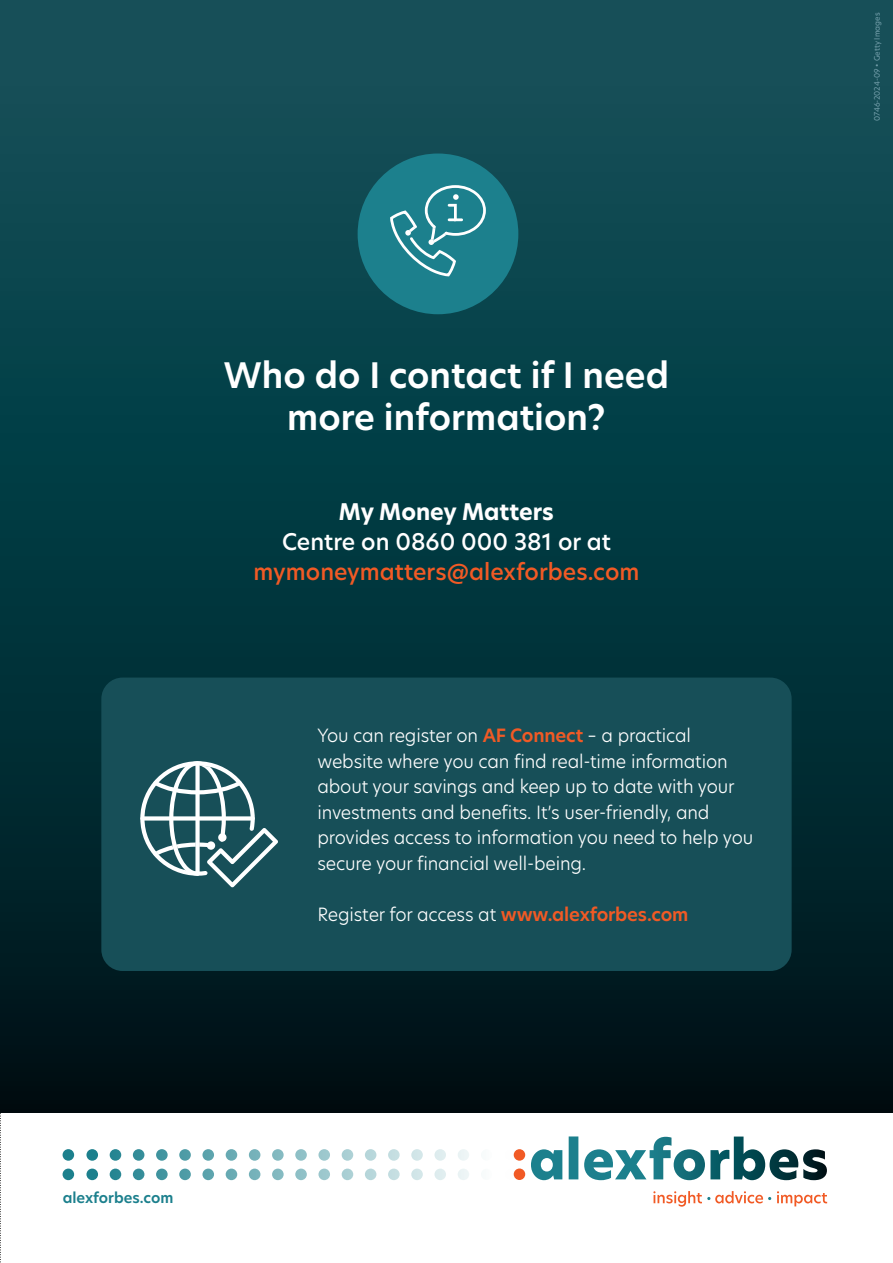
<style>
.page{position:relative;width:893px;height:1263px;background:#fff}
.page>*{position:absolute;margin:0;border:0;box-sizing:border-box;transform-origin:0 0}
.t1{font:600 34.5px/42px "New Hero";color:#fff;text-align:center}
.t2{font:500 22.5px "New Hero";color:#f15a25}
.t3{font:500 22.5px "New Hero";color:#fff}
.t4{font:700 22.5px "New Hero";color:#fff}
.t5{font:300 18px/25.5px "New Hero";letter-spacing:-.01em;color:#fff}
.t6{font:600 14.4px "New Hero";color:#1c808d}
.t7{font:7.5px "New Hero";color:#75a0ac}
.s1{font-weight:600;color:#f15a25}
</style>
<div class="page">
<div style="left:0;top:0;width:893px;height:1112px;background:linear-gradient(to bottom,#12565f,#00151a)"></div>
<div style="left:101px;top:677px;width:691px;height:294px;background:#174f58;border-radius:21px"></div>
<div style="left:358px;top:153px;width:160px;height:161px;background:#1c808d;border-radius:50%"></div>
<svg style="left:390px;top:185px;width:96px;height:91px"></svg>
<svg style="left:0;top:1092px;width:893px;height:171px"></svg>
<svg style="left:504px;top:1149px;width:12px;height:12px"></svg>
<svg style="left:504px;top:1168px;width:12px;height:12px"></svg>
<div style="left:481px;top:1149px;width:11px;height:12px;background:#f9fcfc;border-radius:50%"></div>
<div style="left:481px;top:1168px;width:11px;height:12px;background:#f9fcfc;border-radius:50%"></div>
<div style="left:458px;top:1149px;width:11px;height:12px;background:#ecf4f5;border-radius:50%"></div>
<div style="left:458px;top:1168px;width:11px;height:12px;background:#ecf4f5;border-radius:50%"></div>
<div style="left:434px;top:1149px;width:12px;height:12px;background:#dfedef;border-radius:50%"></div>
<div style="left:434px;top:1168px;width:12px;height:12px;background:#dfedef;border-radius:50%"></div>
<svg style="left:411px;top:1149px;width:12px;height:12px"></svg>
<div style="left:411px;top:1168px;width:12px;height:12px;background:#d2e6e8;border-radius:50%"></div>
<svg style="left:388px;top:1149px;width:12px;height:12px"></svg>
<svg style="left:388px;top:1168px;width:12px;height:12px"></svg>
<div style="left:365px;top:1149px;width:11px;height:12px;background:#b7d7db;border-radius:50%"></div>
<div style="left:365px;top:1168px;width:11px;height:12px;background:#b7d7db;border-radius:50%"></div>
<div style="left:342px;top:1149px;width:11px;height:12px;background:#aacfd4;border-radius:50%"></div>
<div style="left:342px;top:1168px;width:11px;height:12px;background:#aacfd4;border-radius:50%"></div>
<svg style="left:318px;top:1149px;width:12px;height:12px"></svg>
<svg style="left:318px;top:1168px;width:12px;height:12px"></svg>
<svg style="left:295px;top:1149px;width:12px;height:12px"></svg>
<svg style="left:295px;top:1168px;width:12px;height:12px"></svg>
<svg style="left:272px;top:1149px;width:12px;height:12px"></svg>
<svg style="left:272px;top:1168px;width:12px;height:12px"></svg>
<div style="left:249px;top:1149px;width:11px;height:12px;background:#75b2ba;border-radius:50%"></div>
<div style="left:249px;top:1168px;width:11px;height:12px;background:#75b2ba;border-radius:50%"></div>
<div style="left:226px;top:1149px;width:11px;height:12px;background:#69abb3;border-radius:50%"></div>
<div style="left:226px;top:1168px;width:11px;height:12px;background:#69abb3;border-radius:50%"></div>
<svg style="left:202px;top:1149px;width:12px;height:12px"></svg>
<svg style="left:202px;top:1168px;width:12px;height:12px"></svg>
<svg style="left:179px;top:1149px;width:12px;height:12px"></svg>
<svg style="left:179px;top:1168px;width:12px;height:12px"></svg>
<svg style="left:156px;top:1149px;width:12px;height:12px"></svg>
<svg style="left:156px;top:1168px;width:12px;height:12px"></svg>
<svg style="left:133px;top:1149px;width:11px;height:12px"></svg>
<div style="left:133px;top:1168px;width:11px;height:12px;background:#348d99;border-radius:50%"></div>
<svg style="left:110px;top:1149px;width:11px;height:12px"></svg>
<div style="left:110px;top:1168px;width:11px;height:12px;background:#268592;border-radius:50%"></div>
<div style="left:86px;top:1149px;width:12px;height:12px;background:#1c808d;border-radius:50%"></div>
<div style="left:86px;top:1168px;width:12px;height:12px;background:#1c808d;border-radius:50%"></div>
<div style="left:63px;top:1149px;width:11px;height:12px;background:#1c808d;border-radius:50%"></div>
<div style="left:63px;top:1168px;width:11px;height:12px;background:#1c808d;border-radius:50%"></div>
<svg style="left:140px;top:761px;width:138px;height:126px"></svg>
<div style="left:218px;top:833px;width:9px;height:9px;background:#fff;border-radius:50%"></div>
<div style="left:207px;top:841px;width:8px;height:9px;background:#fff;border-radius:50%"></div>
<h1 class="t1" style="left:224px;top:354px;width:447px">Who do I contact if I need more information?</h1>
<p class="t4" style="left:339px;top:497px;width:217px">My Money Matters</p>
<p class="t3" style="left:282px;top:527px;width:330px">Centre on 0860 000 381 or at</p>
<p class="t2" style="left:254px;top:557px;width:387px">mymoneymatters@alexforbes.com</p>
<p class="t5" style="left:317px;top:722px;width:437px">You can register on <span class="s1">AF Connect</span> – a practical website where you can find real-time information about your savings and keep up to date with your investments and benefits. It’s user-friendly, and provides access to information you need to help you secure your financial well-being.</p>
<p class="t5" style="left:317px;top:901px;width:372px">Register for access at <span class="s1">www.alexforbes.com</span></p>
<p class="t6" style="left:63px;top:1187px;width:112px">alexforbes.com</p>
<p class="t7" style="left:872px;top:121px;width:110px;rotate:-90deg">0746-2024-09 • Getty Images</p>
</div>
